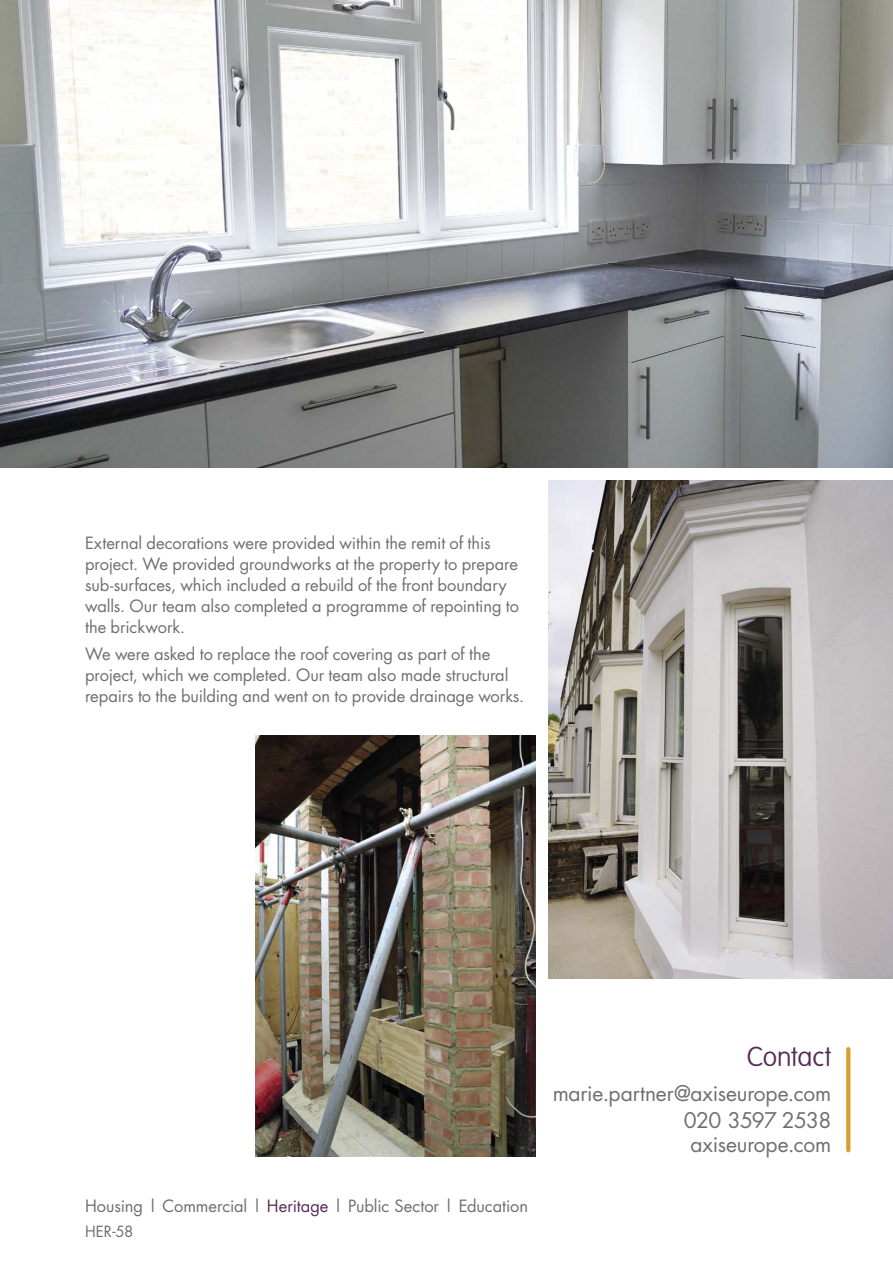
<style>
.page{position:relative;width:893px;height:1263px;background:#fff}
.page>*{position:absolute;margin:0;border:0;box-sizing:border-box;transform-origin:0 0}
.BODY_COPY{font:100 27px "VAG Rounded";color:#572b58}
.BODY_COPY-2{font:21px "Futura";letter-spacing:-.01em;color:#6f6f6f}
.BODY_COPY-3{font:21px "Futura";letter-spacing:-.035em;color:#6f6f6f}
.BODY_COPY-4{font:16.5px/21px "Futura";letter-spacing:-.005em;color:#6f6f6f}
.BODY_COPY-5{font:15px "Futura";color:#6f6f6f}
.s1{color:#572b58}
</style>
<div class="page">
<svg style="left:846px;top:1049px;width:4px;height:101px"></svg>
<img style="left:0;top:0;width:893px;height:468px">
<img style="left:549px;top:480px;width:344px;height:498px">
<img style="left:255px;top:736px;width:281px;height:421px">
<p class="BODY_COPY-4" style="left:85px;top:532px;width:436px">External decorations were provided within the remit of this project. We provided groundworks at the property to prepare sub-surfaces, which included a rebuild of the front boundary walls. Our team also completed a programme of repointing to the brickwork.</p>
<p class="BODY_COPY-4" style="left:85px;top:643px;width:441px">We were asked to replace the roof covering as part of the project, which we completed. Our team also made structural repairs to the building and went on to provide drainage works.</p>
<p class="BODY_COPY-4" style="left:85px;top:1195px;width:445px">Housing | Commercial | <span class="s1">Heritage</span> | Public Sector | Education</p>
<p class="BODY_COPY-5" style="left:85px;top:1221px;width:50px">HER-58</p>
<p class="BODY_COPY" style="left:747px;top:1041px;width:86px">Contact</p>
<p class="BODY_COPY-2" style="left:553px;top:1079px;width:280px">marie.partner@axiseurope.com</p>
<p class="BODY_COPY-3" style="left:684px;top:1106px;width:149px">020 3597 2538</p>
<p class="BODY_COPY-2" style="left:690px;top:1130px;width:142px">axiseurope.com</p>
</div>
